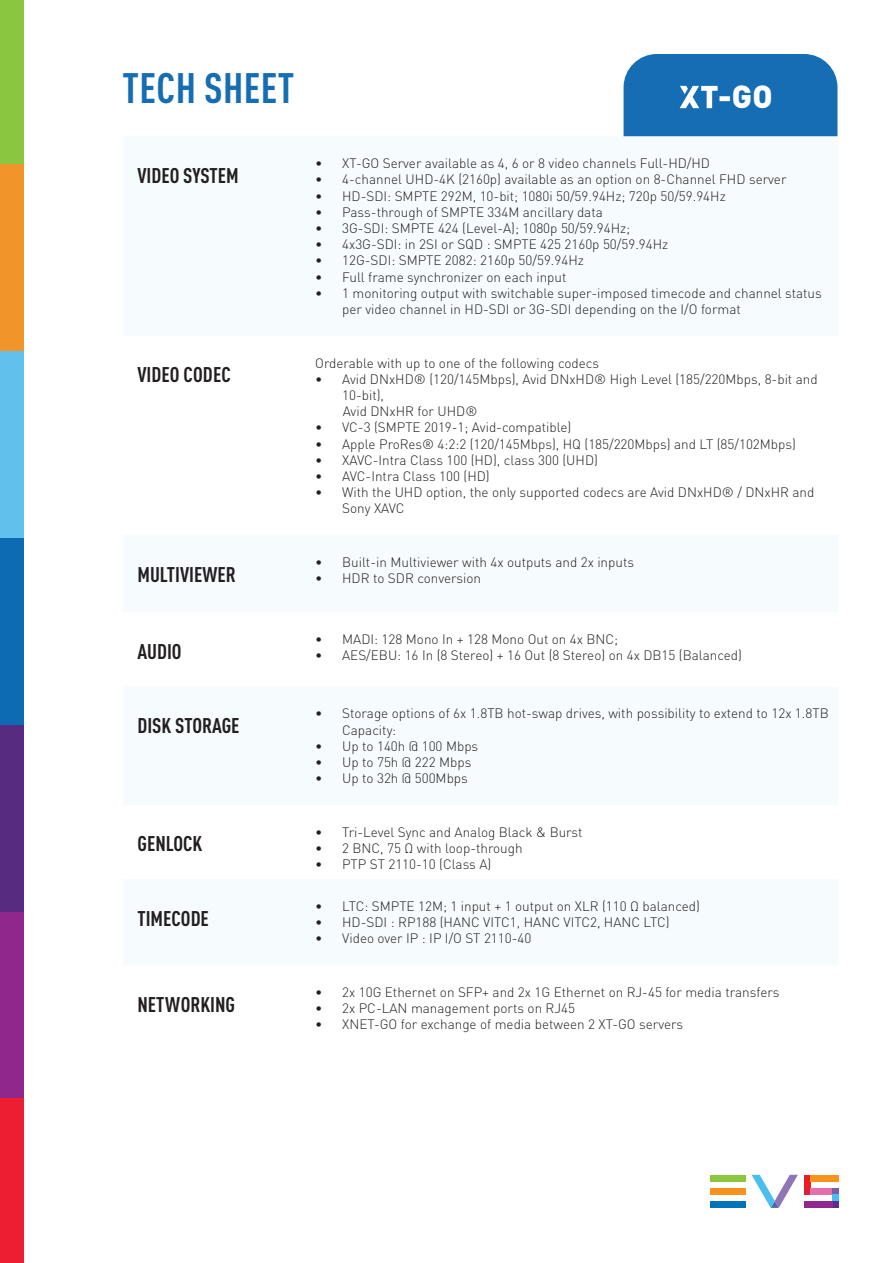
<style>
.page{position:relative;width:893px;height:1263px;background:#fff}
.page>*{position:absolute;margin:0;border:0;box-sizing:border-box;transform-origin:0 0}
.t1{font:700 condensed 42px "DINOT";letter-spacing:.01em;color:#156db4}
.t2{font:900 31.5px "DINOT";color:#fff}
.t3{font:700 condensed 21px "DINOT";color:#231f20}
.t4{font:300 13.5px/16.2px "DINOT";color:#231f20}
</style>
<div class="page">
<div style="left:624px;top:54px;width:213px;height:119px;background:#156db4;border-radius:33px"></div>
<div style="left:623px;top:136px;width:215px;height:37px;background:#f6fbfe"></div>
<div style="left:710px;top:1175px;width:36px;height:6px;background:#8bc63e"></div>
<div style="left:710px;top:1188px;width:36px;height:7px;background:#f7931d"></div>
<div style="left:710px;top:1201px;width:36px;height:7px;background:#0072bc"></div>
<div style="left:804px;top:1181px;width:6px;height:7px;background:#ee1d23"></div>
<div style="left:804px;top:1188px;width:6px;height:7px;background:#da1f37"></div>
<div style="left:810px;top:1188px;width:22px;height:7px;background:#e46faa"></div>
<svg style="left:804px;top:1175px;width:6px;height:6px"></svg>
<div style="left:810px;top:1175px;width:29px;height:6px;background:#f7931d"></div>
<div style="left:832px;top:1188px;width:7px;height:7px;background:#795fa9"></div>
<div style="left:832px;top:1195px;width:7px;height:6px;background:#4abfee"></div>
<div style="left:832px;top:1201px;width:7px;height:7px;background:#5b2e91"></div>
<div style="left:804px;top:1201px;width:28px;height:7px;background:#90268f"></div>
<svg style="left:751px;top:1175px;width:47px;height:33px"></svg>
<div style="left:0;top:0;width:23px;height:164px;background:#8bc640"></div>
<div style="left:0;top:164px;width:23px;height:187px;background:#f1942a"></div>
<div style="left:0;top:351px;width:23px;height:187px;background:#61c0ec"></div>
<div style="left:0;top:538px;width:23px;height:187px;background:#0c6bb3"></div>
<div style="left:0;top:725px;width:23px;height:187px;background:#572b7f"></div>
<div style="left:0;top:912px;width:23px;height:186px;background:#8f278d"></div>
<div style="left:0;top:1099px;width:23px;height:164px;background:#ed1e32"></div>
<svg style="left:680px;top:86px;width:38px;height:22px"></svg>
<p class="t1" style="left:123px;top:63px;width:173px">TECH SHEET</p>
<p class="t3" style="left:137px;top:163px;width:103px">VIDEO SYSTEM</p>
<p class="t3" style="left:137px;top:362px;width:95px">VIDEO CODEC</p>
<p class="t3" style="left:137px;top:561px;width:100px">MULTIVIEWER</p>
<p class="t3" style="left:137px;top:639px;width:46px">AUDIO</p>
<p class="t3" style="left:137px;top:713px;width:104px">DISK STORAGE</p>
<p class="t3" style="left:137px;top:831px;width:67px">GENLOCK</p>
<p class="t3" style="left:137px;top:905px;width:73px">TIMECODE</p>
<p class="t3" style="left:137px;top:991px;width:99px">NETWORKING</p>
<p class="t2" style="left:718px;top:76px;width:56px">-GO</p>
<p class="t4" style="left:315px;top:155px;width:396px">• XT-GO Server available as 4, 6 or 8 video channels Full-HD/HD</p>
<p class="t4" style="left:315px;top:171px;width:473px">• 4-channel UHD-4K (2160p) available as an option on 8-Channel FHD server</p>
<p class="t4" style="left:315px;top:187px;width:412px">• HD-SDI: SMPTE 292M, 10-bit; 1080i 50/59.94Hz; 720p 50/59.94Hz</p>
<p class="t4" style="left:315px;top:204px;width:289px">• Pass-through of SMPTE 334M ancillary data</p>
<p class="t4" style="left:315px;top:220px;width:317px">• 3G-SDI: SMPTE 424 (Level-A); 1080p 50/59.94Hz;</p>
<p class="t4" style="left:315px;top:236px;width:355px">• 4x3G-SDI: in 2SI or SQD : SMPTE 425 2160p 50/59.94Hz</p>
<p class="t4" style="left:315px;top:252px;width:270px">• 12G-SDI: SMPTE 2082: 2160p 50/59.94Hz</p>
<p class="t4" style="left:315px;top:268px;width:253px">• Full frame synchronizer on each input</p>
<p class="t4" style="left:342px;top:285px;width:481px;text-indent:-27px">• 1 monitoring output with switchable super-imposed timecode and channel status per video channel in HD-SDI or 3G-SDI depending on the I/O format</p>
<p class="t4" style="left:315px;top:354px;width:285px">Orderable with up to one of the following codecs</p>
<p class="t4" style="left:342px;top:371px;width:477px;text-indent:-27px">• Avid DNxHD® (120/145Mbps), Avid DNxHD® High Level (185/220Mbps, 8-bit and<br>10-bit),</p>
<p class="t4" style="left:343px;top:403px;width:136px">Avid DNxHR for UHD®</p>
<p class="t4" style="left:315px;top:419px;width:258px">• VC-3 (SMPTE 2019-1; Avid-compatible)</p>
<p class="t4" style="left:315px;top:435px;width:482px">• Apple ProRes® 4:2:2 (120/145Mbps), HQ (185/220Mbps) and LT (85/102Mbps)</p>
<p class="t4" style="left:315px;top:452px;width:284px">• XAVC-Intra Class 100 (HD), class 300 (UHD)</p>
<p class="t4" style="left:315px;top:468px;width:176px">• AVC-Intra Class 100 (HD)</p>
<p class="t4" style="left:342px;top:484px;width:474px;text-indent:-27px">• With the UHD option, the only supported codecs are Avid DNxHD® / DNxHR and<br>Sony XAVC</p>
<p class="t4" style="left:315px;top:554px;width:320px">• Built-in Multiviewer with 4x outputs and 2x inputs</p>
<p class="t4" style="left:315px;top:570px;width:167px">• HDR to SDR conversion</p>
<p class="t4" style="left:315px;top:631px;width:304px">• MADI: 128 Mono In + 128 Mono Out on 4x BNC;</p>
<p class="t4" style="left:315px;top:647px;width:428px">• AES/EBU: 16 In (8 Stereo) + 16 Out (8 Stereo) on 4x DB15 (Balanced)</p>
<p class="t4" style="left:315px;top:705px;width:515px">• Storage options of 6x 1.8TB hot-swap drives, with possibility to extend to 12x 1.8TB</p>
<p class="t4" style="left:342px;top:721px;width:55px">Capacity:</p>
<p class="t4" style="left:315px;top:738px;width:165px">• Up to 140h @ 100 Mbps</p>
<p class="t4" style="left:315px;top:754px;width:158px">• Up to 75h @ 222 Mbps</p>
<p class="t4" style="left:315px;top:770px;width:154px">• Up to 32h @ 500Mbps</p>
<p class="t4" style="left:315px;top:824px;width:269px">• Tri-Level Sync and Analog Black &amp; Burst</p>
<p class="t4" style="left:315px;top:840px;width:209px">• 2 BNC, 75 Ω with loop-through</p>
<p class="t4" style="left:315px;top:856px;width:178px">• PTP ST 2110-10 (Class A)</p>
<p class="t4" style="left:315px;top:898px;width:386px">• LTC: SMPTE 12M; 1 input + 1 output on XLR (110 Ω balanced)</p>
<p class="t4" style="left:315px;top:914px;width:356px">• HD-SDI : RP188 (HANC VITC1, HANC VITC2, HANC LTC)</p>
<p class="t4" style="left:315px;top:930px;width:218px">• Video over IP : IP I/O ST 2110-40</p>
<p class="t4" style="left:315px;top:984px;width:466px">• 2x 10G Ethernet on SFP+ and 2x 1G Ethernet on RJ-45 for media transfers</p>
<p class="t4" style="left:315px;top:1000px;width:261px">• 2x PC-LAN management ports on RJ45</p>
<p class="t4" style="left:315px;top:1016px;width:369px">• XNET-GO for exchange of media between 2 XT-GO servers</p>
</div>
